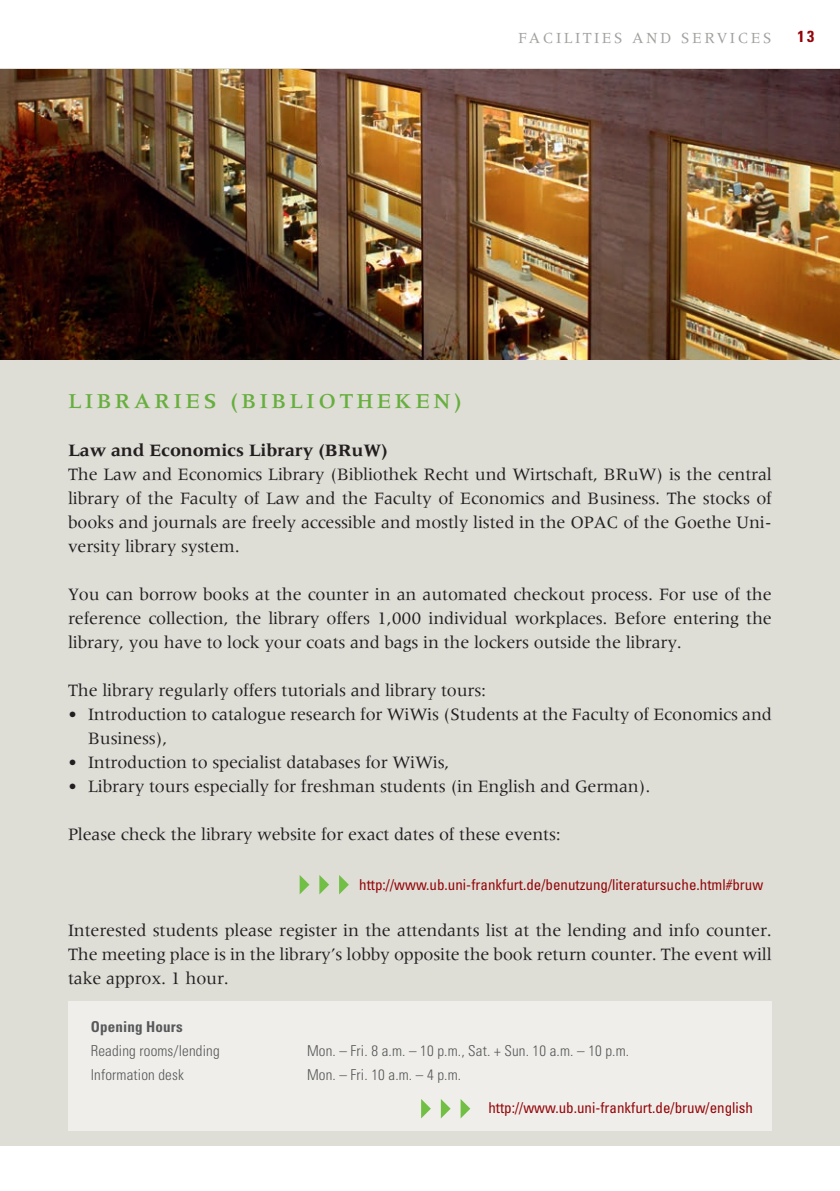
<style>
.page{position:relative;width:840px;height:1191px;background:#fff}
.page>*{position:absolute;margin:0;border:0;box-sizing:border-box;transform-origin:0 0}
.t1{font:500 22px "Meridien";letter-spacing:.15em;color:#66ae3d}
.t2{font:18px/24px "Meridien";letter-spacing:-.01em;color:#231f20;text-align:justify}
.t3{font:700 18px "Meridien";letter-spacing:-.01em;color:#231f20}
.t4{font:16px "Meridien";letter-spacing:.15em;color:#a0a29e}
.t5{font:700 condensed 16px "Univers";color:#940408}
.t6{font:condensed 15px "Univers";color:#940408}
.t7{font:300 condensed 15px "Univers";letter-spacing:.01em;color:#57585a}
.t8{font:700 condensed 15px "Univers";letter-spacing:.01em;color:#57585a}
</style>
<div class="page">
<div style="left:0;top:68px;width:839px;height:1077px;background:#deddd6"></div>
<img style="left:0;top:69px;width:839px;height:290px">
<div style="left:68px;top:1001px;width:703px;height:130px;background:#efeeea"></div>
<p class="t4" style="left:518px;top:29px;width:255px">FACILITIES AND SERVICES</p>
<p class="t5" style="left:797px;top:27px;width:18px">13</p>
<p class="t1" style="left:68px;top:389px;width:395px">LIBRARIES (BIBLIOTHEKEN)</p>
<p class="t3" style="left:68px;top:440px;width:321px">Law and Economics Library (BRuW)</p>
<p class="t2" style="left:68px;top:462px;width:705px">The Law and Economics Library (Bibliothek Recht und Wirtschaft, BRuW) is the central library of the Faculty of Law and the Faculty of Economics and Business. The stocks of books and journals are freely accessible and mostly listed in the OPAC of the Goethe Uni&shy;versity library system.</p>
<p class="t2" style="left:68px;top:582px;width:705px">You can borrow books at the counter in an automated checkout process. For use of the reference collection, the library offers 1,000 individual workplaces. Before entering the library, you have to lock your coats and bags in the lockers outside the library.</p>
<p class="t2" style="left:68px;top:678px;width:419px">The library regularly offers tutorials and library tours:</p>
<p class="t2" style="left:88px;top:702px;width:684px;text-indent:-20px">• Introduction to catalogue research for WiWis (Students at the Faculty of Economics and<br>Business),</p>
<p class="t2" style="left:68px;top:750px;width:383px">• Introduction to specialist databases for WiWis,</p>
<p class="t2" style="left:68px;top:774px;width:583px">• Library tours especially for freshman students (in English and German).</p>
<p class="t2" style="left:68px;top:822px;width:494px">Please check the library website for exact dates of these events:</p>
<p class="t6" style="left:359px;top:875px;width:405px">http://www.ub.uni-frankfurt.de/benutzung/literatursuche.html#bruw</p>
<p class="t2" style="left:68px;top:918px;width:705px">Interested students please register in the attendants list at the lending and info counter.<br>The meeting place is in the library’s lobby opposite the book return counter. The event will take approx. 1 hour.</p>
<p class="t8" style="left:91px;top:1017px;width:93px">Opening Hours</p>
<p class="t7" style="left:91px;top:1042px;width:130px">Reading rooms/lending</p>
<p class="t7" style="left:307px;top:1042px;width:323px">Mon. – Fri. 8 a.m. – 10 p.m., Sat. + Sun. 10 a.m. – 10 p.m.</p>
<p class="t7" style="left:91px;top:1066px;width:95px">Information desk</p>
<p class="t7" style="left:307px;top:1066px;width:155px">Mon. – Fri. 10 a.m. – 4 p.m.</p>
<p class="t6" style="left:488px;top:1098px;width:266px">http://www.ub.uni-frankfurt.de/bruw/english</p>
</div>
